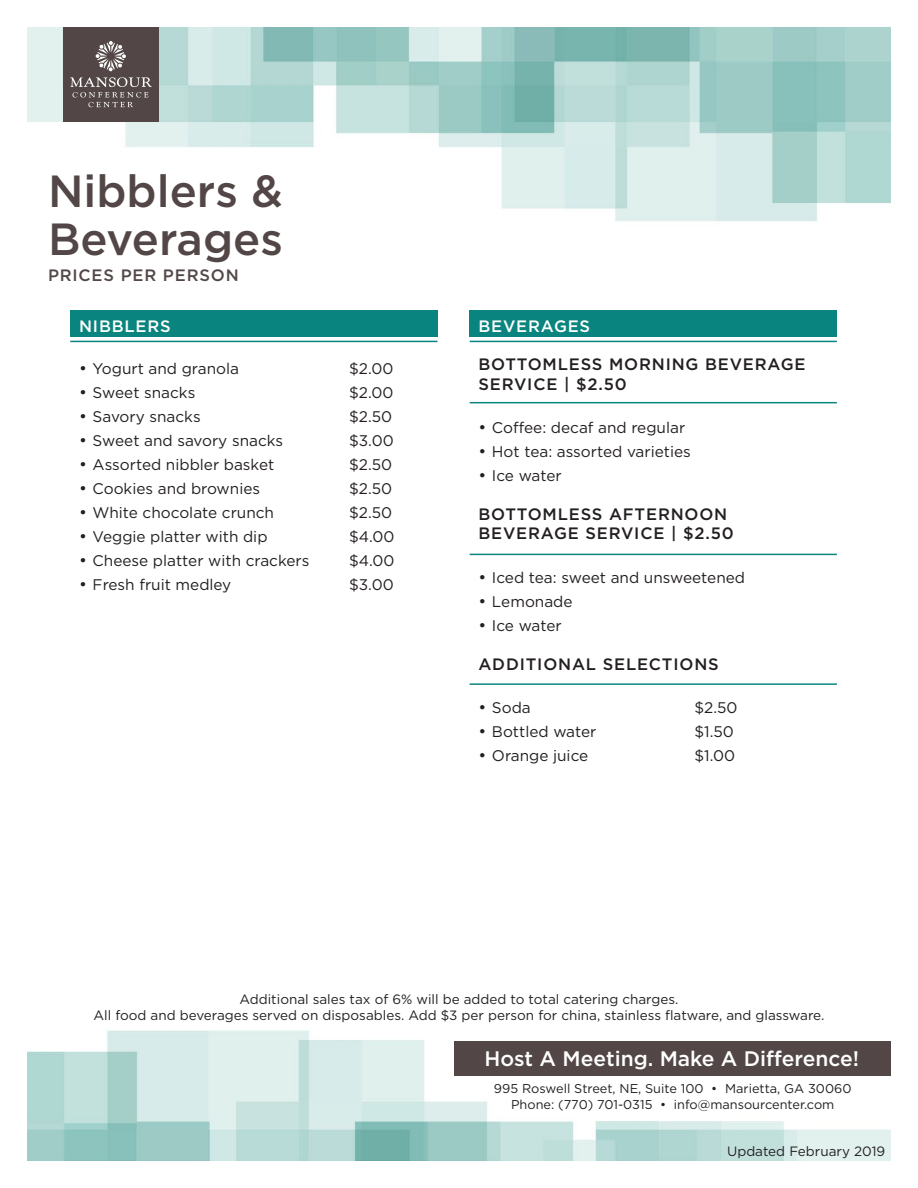
<style>
.page{position:relative;width:918px;height:1188px;background:#fff}
.page>*{position:absolute;margin:0;border:0;box-sizing:border-box;transform-origin:0 0}
.t1{font:500 45px/48px "Gotham";color:#524746}
.t2{font:500 21px "Gotham";color:#fff}
.t3{font:500 16.5px/19.8px "Gotham";letter-spacing:.05em;color:#231f20}
.t4{font:500 16.5px "Gotham";letter-spacing:.05em;color:#fff}
.t5{font:500 16.5px "Gotham";letter-spacing:.05em;color:#524746}
.t6{font:15.3px "Gotham";color:#231f20}
.t7{font:13.5px/16.2px "Gotham";color:#231f20;text-align:center}
.t8{font:12.75px/15.3px "Gotham";color:#231f20;text-align:center}
.s1{font-size:16.5px}
</style>
<div class="page">
<img style="left:27px;top:27px;width:864px;height:1134px">
<div style="left:454px;top:1041px;width:437px;height:35px;background:#524746"></div>
<div style="left:63px;top:27px;width:96px;height:94px;background:#524746"></div>
<svg style="left:96px;top:41px;width:30px;height:30px"></svg>
<svg style="left:70px;top:77px;width:82px;height:30px"></svg>
<div style="left:70px;top:311px;width:368px;height:26px;background:#09847e"></div>
<div style="left:470px;top:311px;width:367px;height:26px;background:#09847e"></div>
<hr style="left:70px;top:341px;width:368px;height:1px;background:#09847e">
<hr style="left:470px;top:341px;width:367px;height:1px;background:#09847e">
<hr style="left:470px;top:402px;width:367px;height:1px;background:#09847e">
<hr style="left:470px;top:554px;width:367px;height:1px;background:#09847e">
<hr style="left:470px;top:683px;width:367px;height:2px;background:#09847e">
<h1 class="t1" style="left:48px;top:166px;width:236px">Nibblers &amp;<br>Beverages</h1>
<p class="t5" style="left:48px;top:265px;width:192px">PRICES PER PERSON</p>
<p class="t4" style="left:79px;top:315px;width:93px">NIBBLERS</p>
<p class="t6" style="left:79px;top:359px;width:161px"><span class="s1">•</span> Yogurt and granola</p>
<p class="t6" style="left:349px;top:359px;width:46px">$2.00</p>
<p class="t6" style="left:79px;top:383px;width:118px"><span class="s1">•</span> Sweet snacks</p>
<p class="t6" style="left:349px;top:383px;width:46px">$2.00</p>
<p class="t6" style="left:79px;top:407px;width:123px"><span class="s1">•</span> Savory snacks</p>
<p class="t6" style="left:349px;top:407px;width:45px">$2.50</p>
<p class="t6" style="left:79px;top:431px;width:206px"><span class="s1">•</span> Sweet and savory snacks</p>
<p class="t6" style="left:349px;top:431px;width:46px">$3.00</p>
<p class="t6" style="left:79px;top:455px;width:197px"><span class="s1">•</span> Assorted nibbler basket</p>
<p class="t6" style="left:349px;top:455px;width:45px">$2.50</p>
<p class="t6" style="left:79px;top:479px;width:183px"><span class="s1">•</span> Cookies and brownies</p>
<p class="t6" style="left:349px;top:479px;width:45px">$2.50</p>
<p class="t6" style="left:79px;top:503px;width:197px"><span class="s1">•</span> White chocolate crunch</p>
<p class="t6" style="left:349px;top:503px;width:45px">$2.50</p>
<p class="t6" style="left:79px;top:527px;width:190px"><span class="s1">•</span> Veggie platter with dip</p>
<p class="t6" style="left:349px;top:527px;width:47px">$4.00</p>
<p class="t6" style="left:79px;top:551px;width:232px"><span class="s1">•</span> Cheese platter with crackers</p>
<p class="t6" style="left:349px;top:551px;width:47px">$4.00</p>
<p class="t6" style="left:79px;top:575px;width:154px"><span class="s1">•</span> Fresh fruit medley</p>
<p class="t6" style="left:349px;top:575px;width:46px">$3.00</p>
<p class="t4" style="left:478px;top:315px;width:113px">BEVERAGES</p>
<p class="t3" style="left:478px;top:354px;width:329px">BOTTOMLESS MORNING BEVERAGE<br>SERVICE | $2.50</p>
<p class="t6" style="left:478px;top:418px;width:208px"><span class="s1">•</span> Coffee: decaf and regular</p>
<p class="t6" style="left:478px;top:442px;width:214px"><span class="s1">•</span> Hot tea: assorted varieties</p>
<p class="t6" style="left:478px;top:466px;width:85px"><span class="s1">•</span> Ice water</p>
<p class="t3" style="left:478px;top:504px;width:257px">BOTTOMLESS AFTERNOON<br>BEVERAGE SERVICE | $2.50</p>
<p class="t6" style="left:478px;top:568px;width:268px"><span class="s1">•</span> Iced tea: sweet and unsweetened</p>
<p class="t6" style="left:478px;top:592px;width:96px"><span class="s1">•</span> Lemonade</p>
<p class="t6" style="left:478px;top:616px;width:85px"><span class="s1">•</span> Ice water</p>
<p class="t3" style="left:478px;top:654px;width:242px">ADDITIONAL SELECTIONS</p>
<p class="t6" style="left:478px;top:698px;width:54px"><span class="s1">•</span> Soda</p>
<p class="t6" style="left:694px;top:698px;width:45px">$2.50</p>
<p class="t6" style="left:478px;top:722px;width:119px"><span class="s1">•</span> Bottled water</p>
<p class="t6" style="left:694px;top:722px;width:41px">$1.50</p>
<p class="t6" style="left:478px;top:746px;width:111px"><span class="s1">•</span> Orange juice</p>
<p class="t6" style="left:694px;top:746px;width:42px">$1.00</p>
<p class="t7" style="left:94px;top:991px;width:732px">Additional sales tax of 6% will be added to total catering charges.<br>All food and beverages served on disposables. Add $3 per person for china, stainless flatware, and glassware.</p>
<h2 class="t2" style="left:485px;top:1045px;width:376px">Host A Meeting. Make A Difference!</h2>
<p class="t8" style="left:494px;top:1081px;width:359px">995 Roswell Street, NE, Suite 100 • Marietta, GA 30060<br>Phone: (770) 701-0315 • info@mansourcenter.com</p>
<p class="t7" style="left:727px;top:1143px;width:160px">Updated February 2019</p>
</div>
